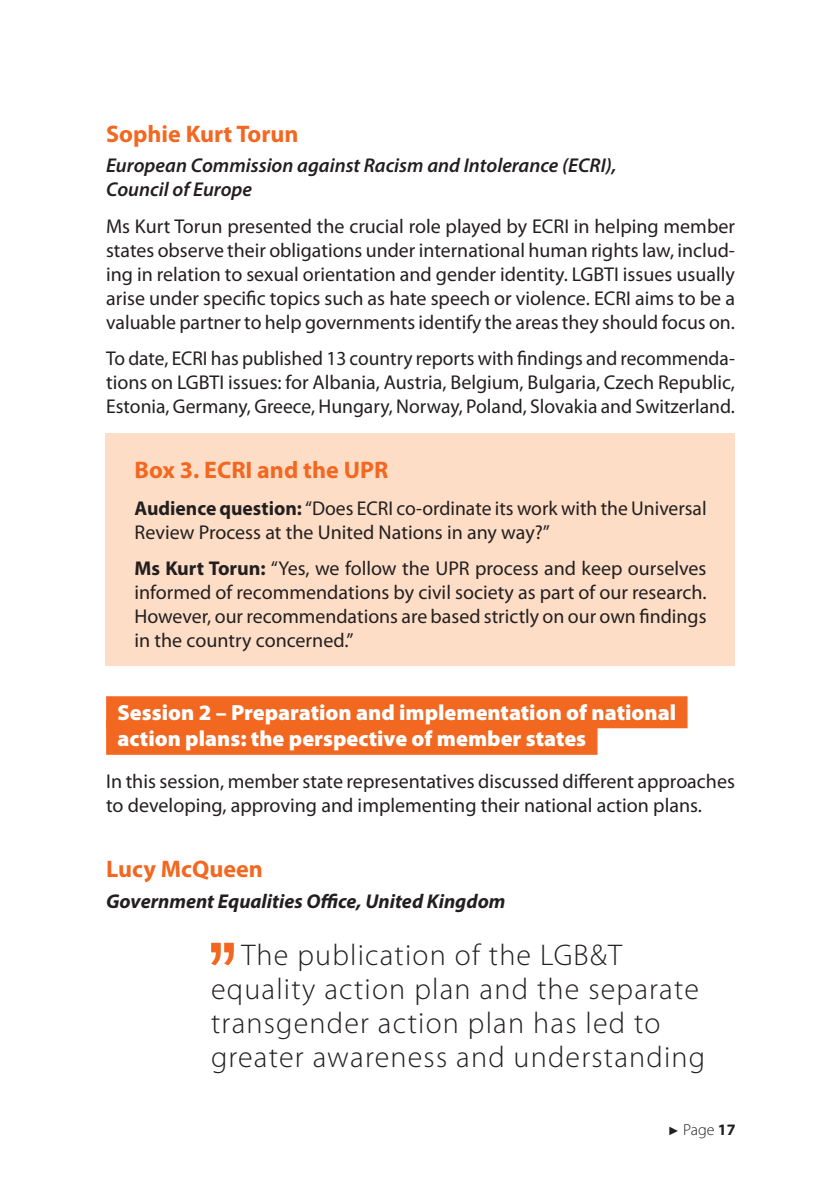
<style>
.page{position:relative;width:840px;height:1191px;background:#fff}
.page>*{position:absolute;margin:0;border:0;box-sizing:border-box;transform-origin:0 0}
.t1{font:300 30px/34px "Myriad Pro";letter-spacing:.04em;color:#231f20}
.t2{font:700 24px "Myriad Pro";color:#f36821}
.t3{font:900 22px/26px "Myriad Pro";color:#fff}
.t4{font:20px/24px "Myriad Pro";color:#231f20;text-align:justify}
.t5{font:italic 600 20px/24px "Myriad Pro";color:#231f20}
.t6{font:italic 700 20px "Myriad Pro";color:#231f20}
.t7{font:300 16px "Myriad Pro";color:#231f20}
.s1{font-weight:700}
.s2{font-family:"Arial";font-weight:400;font-size:12px}
</style>
<div class="page">
<div style="left:105px;top:434px;width:629px;height:232px;background:#fdddc6"></div>
<div style="left:106px;top:696px;width:581px;height:32px;background:#f36821"></div>
<div style="left:106px;top:721px;width:491px;height:34px;background:#f36821"></div>
<svg style="left:211px;top:942px;width:23px;height:23px"></svg>
<p class="t2" style="left:106px;top:118px;width:194px">Sophie Kurt Torun</p>
<p class="t5" style="left:106px;top:153px;width:511px">European Commission against Racism and Intolerance (ECRI),<br>Council of Europe</p>
<p class="t4" style="left:106px;top:214px;width:630px">Ms Kurt Torun presented the crucial role played by ECRI in helping member states observe their obligations under international human rights law, includ&shy;ing in relation to sexual orientation and gender identity. LGBTI issues usually arise under specific topics such as hate speech or violence. ECRI aims to be a valuable partner to help governments identify the areas they should focus on.</p>
<p class="t4" style="left:106px;top:346px;width:630px">To date, ECRI has published 13 country reports with findings and recommenda&shy;tions on LGBTI issues: for Albania, Austria, Belgium, Bulgaria, Czech Republic, Estonia, Germany, Greece, Hungary, Norway, Poland, Slovakia and Switzerland.</p>
<p class="t2" style="left:134px;top:454px;width:255px">Box 3. ECRI and the UPR</p>
<p class="t4" style="left:134px;top:496px;width:573px"><span class="s1">Audience question:</span> “Does ECRI co-ordinate its work with the Universal<br>Review Process at the United Nations in any way?”</p>
<p class="t4" style="left:134px;top:556px;width:573px"><span class="s1">Ms Kurt Torun:</span> “Yes, we follow the UPR process and keep ourselves informed of recommendations by civil society as part of our research.<br>However, our recommendations are based strictly on our own findings in the country concerned.”</p>
<p class="t3" style="left:117px;top:698px;width:560px">Session 2 – Preparation and implementation of national action plans: the perspective of member states</p>
<p class="t4" style="left:106px;top:769px;width:630px">In this session, member state representatives discussed different approaches to developing, approving and implementing their national action plans.</p>
<p class="t2" style="left:106px;top:853px;width:158px">Lucy McQueen</p>
<p class="t6" style="left:106px;top:888px;width:400px">Government Equalities Office, United Kingdom</p>
<h1 class="t1" style="left:211px;top:938px;width:495px;text-indent:30px">The publication of the LGB&amp;T equality action plan and the separate transgender action plan has led to greater awareness and understanding</h1>
<p class="t7" style="left:667px;top:1120px;width:69px"><span class="s2">►</span> Page <span class="s1">17</span></p>
</div>
